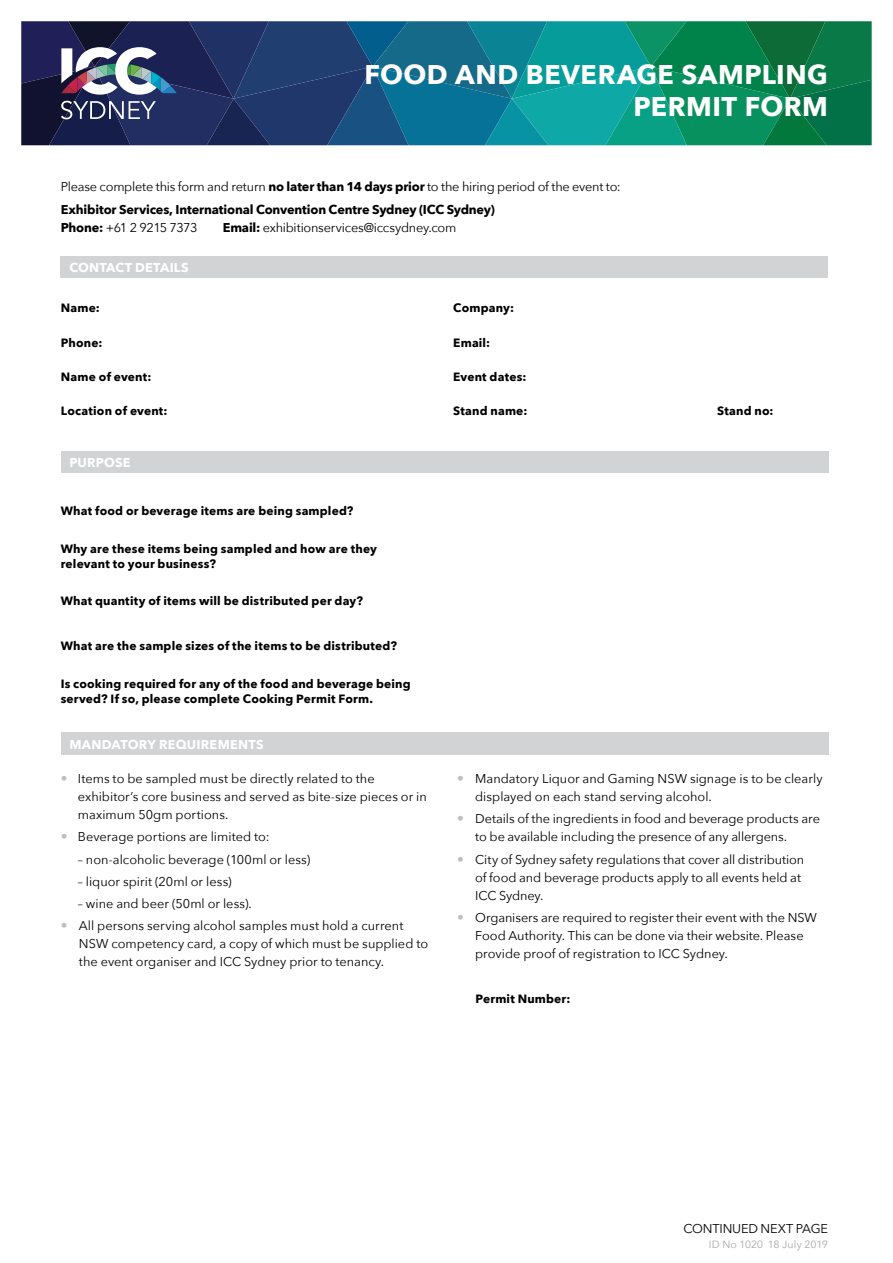
<style>
.page{position:relative;width:893px;height:1263px;background:#fff}
.page>*{position:absolute;margin:0;border:0;box-sizing:border-box;transform-origin:0 0}
.t1{font:700 27px/32.4px "Avenir Next";letter-spacing:.015em;color:#fff;text-align:right}
.t2{font:12.75px/18px "Avenir Next";color:#000}
.t3{font:700 12.75px/22.2px "Avenir Next";letter-spacing:-.015em;color:#000}
.t4{font:700 12.75px "Avenir Next";letter-spacing:.015em;color:#fff}
.t5{font:12.75px "Avenir Next";letter-spacing:-.02em;color:#000}
.t6{font:12.75px "Avenir Next";letter-spacing:-.055em;color:#000}
.t7{font:700 12px/15px "Avenir Next";letter-spacing:.015em;color:#000}
.t8{font:10.5px "Avenir Next";letter-spacing:.01em;color:#a7a9ac}
.s1{font-weight:400}
.s2{font-weight:700}
.s3{font-family:"Avenir";font-weight:900;font-size:13.5px;color:#bcbec0}
.s4{font-family:"Avenir"}
</style>
<div class="page">
<svg style="left:21px;top:21px;width:851px;height:124px;background:#196771"></svg>
<div style="left:61px;top:256px;width:767px;height:21px;background:#d1d3d4"></div>
<div style="left:61px;top:732px;width:767px;height:23px;background:#d1d3d4"></div>
<div style="left:61px;top:452px;width:767px;height:21px;background:#d1d3d4"></div>
<h1 class="t1" style="left:364px;top:58px;width:465px">FOOD AND BEVERAGE SAMPLING<br>PERMIT FORM</h1>
<p class="t3" style="left:61px;top:176px;width:561px"><span class="s1">Please complete this form and return</span> no later than 14 days prior <span class="s1">to the hiring period of the event to:<br></span>Exhibitor Services, International Convention Centre Sydney (ICC Sydney)</p>
<p class="t6" style="left:61px;top:216px;width:138px"><span class="s2">Phone:</span> +61 2 9215 7373</p>
<p class="t5" style="left:223px;top:216px;width:235px"><span class="s2">Email:</span> exhibitionservices@iccsydney.com</p>
<p class="t4" style="left:69px;top:256px;width:121px">CONTACT DETAILS</p>
<p class="t7" style="left:61px;top:300px;width:40px">Name:</p>
<p class="t7" style="left:453px;top:300px;width:62px">Company:</p>
<p class="t7" style="left:61px;top:335px;width:43px">Phone:</p>
<p class="t7" style="left:453px;top:335px;width:39px">Email:</p>
<p class="t7" style="left:61px;top:369px;width:92px">Name of event:</p>
<p class="t7" style="left:453px;top:369px;width:75px">Event dates:</p>
<p class="t7" style="left:61px;top:403px;width:108px">Location of event:</p>
<p class="t7" style="left:453px;top:403px;width:76px">Stand name:</p>
<p class="t7" style="left:717px;top:403px;width:58px">Stand no:</p>
<p class="t4" style="left:69px;top:452px;width:63px">PURPOSE</p>
<p class="t7" style="left:61px;top:504px;width:294px">What food or beverage items are being sampled?</p>
<p class="t7" style="left:61px;top:541px;width:318px">Why are these items being sampled and how are they relevant to your business?</p>
<p class="t7" style="left:61px;top:594px;width:304px">What quantity of items will be distributed per day?</p>
<p class="t7" style="left:61px;top:638px;width:338px">What are the sample sizes of the items to be distributed?</p>
<p class="t7" style="left:61px;top:676px;width:352px">Is cooking required for any of the food and beverage being served? If so, please complete Cooking Permit Form.</p>
<p class="t4" style="left:69px;top:733px;width:196px">MANDATORY REQUIREMENTS</p>
<p class="t2" style="left:78px;top:769px;width:350px;text-indent:-17px"><span class="s3">•</span> Items to be sampled must be directly related to the exhibitor’s core business and served as bite-size pieces or in maximum 50gm portions.</p>
<p class="t2" style="left:61px;top:827px;width:210px"><span class="s3">•</span> Beverage portions are limited to:</p>
<p class="t2" style="left:78px;top:849px;width:234px">– non-alcoholic beverage (100ml or less)</p>
<p class="t2" style="left:78px;top:872px;width:155px">– liquor spirit (20ml or less)</p>
<p class="t2" style="left:78px;top:894px;width:175px">– wine and beer (50ml or less).</p>
<p class="t2" style="left:79px;top:916px;width:351px;text-indent:-18px"><span class="s3">•</span> All persons serving alcohol samples must hold a current<br>NSW competency card, a copy of which must be supplied to the event organiser and ICC Sydney prior to tenancy.</p>
<p class="t2" style="left:475px;top:769px;width:349px;text-indent:-18px"><span class="s3">•</span> Mandatory Liquor and Gaming NSW signage is to be clearly displayed on each stand serving alcohol.</p>
<p class="t2" style="left:475px;top:809px;width:346px;text-indent:-18px"><span class="s3">•</span> Details of the ingredients in food and beverage products are to be available including the presence of any allergens.</p>
<p class="t2" style="left:475px;top:849px;width:331px;text-indent:-18px"><span class="s3">•</span> City of Sydney safety regulations that cover all distribution of food and beverage products apply to all events held at<br>ICC Sydney.</p>
<p class="t2" style="left:475px;top:908px;width:343px;text-indent:-18px"><span class="s3">•</span> Organisers are required to register their event with the NSW<br>Food Authority. This can be done via their website. Please provide proof of registration to ICC Sydney.</p>
<p class="t7" style="left:475px;top:991px;width:97px">Permit Number:</p>
<p class="t2" style="left:683px;top:1219px;width:146px">CONTINUED NEXT PAGE</p>
<p class="t8" style="left:709px;top:1236px;width:120px">ID No <span class="s4">1020</span> 18 July 2019</p>
</div>
